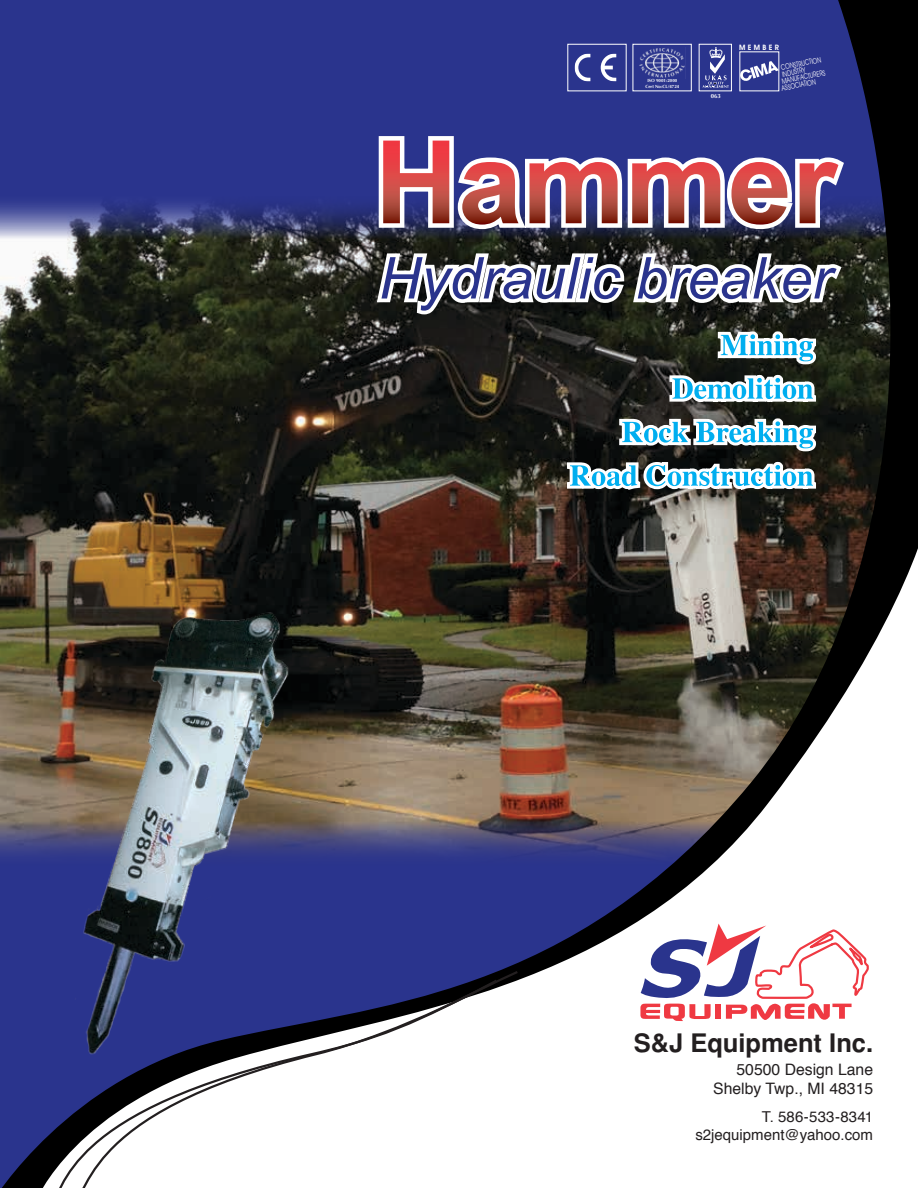
<style>
.page{position:relative;width:918px;height:1188px;background:#fff}
.page>*{position:absolute;margin:0;border:0;box-sizing:border-box;transform-origin:0 0}
.t1{font:700 25.5px "Helvetica";color:#231f20}
.t2{font:15.75px/18.9px "Helvetica";color:#231f20;text-align:right}
.t3{font:15px/18px "Helvetica";color:#231f20;text-align:right}
.t4{font:7.5px "Avant Garde Book BT";color:#fff;scale:.79 1}
.t5{font:600 7.5px "Avant Garde IT Cby BT";letter-spacing:.31em;color:#fff}
.t6{font:700 6px "Optima";color:#fff}
.t7{font:700 4.5px/5.4px "Optima";color:#fff;text-align:center}
</style>
<div class="page">
<img style="left:0;top:0;width:918px;height:1188px">
<svg style="left:45px;top:969px;width:475px;height:219px"></svg>
<svg style="left:63px;top:978px;width:436px;height:210px"></svg>
<svg style="left:374px;top:132px;width:475px;height:104px;background:#454b7d"></svg>
<svg style="left:383px;top:141px;width:455px;height:84px"></svg>
<svg style="left:372px;top:250px;width:474px;height:68px"></svg>
<svg style="left:563px;top:326px;width:257px;height:205px;background:#4b5d5f"></svg>
<img style="left:62px;top:590px;width:238px;height:471px">
<svg style="left:701px;top:47px;width:29px;height:42px"></svg>
<img style="left:639px;top:48px;width:46px;height:30px">
<div style="left:633px;top:44px;width:59px;height:47px;border:1px solid #fff"></div>
<div style="left:699px;top:44px;width:33px;height:47px;border:1px solid #fff"></div>
<svg style="left:575px;top:54px;width:42px;height:27px"></svg>
<svg style="left:740px;top:61px;width:39px;height:21px"></svg>
<p class="t7" style="left:645px;top:78px;width:36px">ISO 9001:2000<br>Cert No:CL/4724</p>
<p class="t6" style="left:711px;top:92px;width:12px">063</p>
<p class="t5" style="left:739px;top:42px;width:41px">MEMBER</p>
<p class="t4" style="left:780px;top:63px;width:53px;rotate:-11deg">CONSTRUCTION</p>
<p class="t4" style="left:781px;top:70px;width:31px;rotate:-11deg">INDUSTRY</p>
<p class="t4" style="left:781px;top:77px;width:58px;rotate:-11deg">MANUFACTURERS</p>
<p class="t4" style="left:781px;top:84px;width:46px;rotate:-11deg">ASSOCIATION</p>
<h1 class="t1" style="left:634px;top:1028px;width:241px">S&amp;J Equipment Inc.</h1>
<h2 class="t2" style="left:713px;top:1061px;width:161px">50500 Design Lane<br>Shelby Twp., MI 48315</h2>
<h3 class="t3" style="left:695px;top:1108px;width:179px">T. 586-533-8341 s2jequipment@yahoo.com</h3>
</div>
